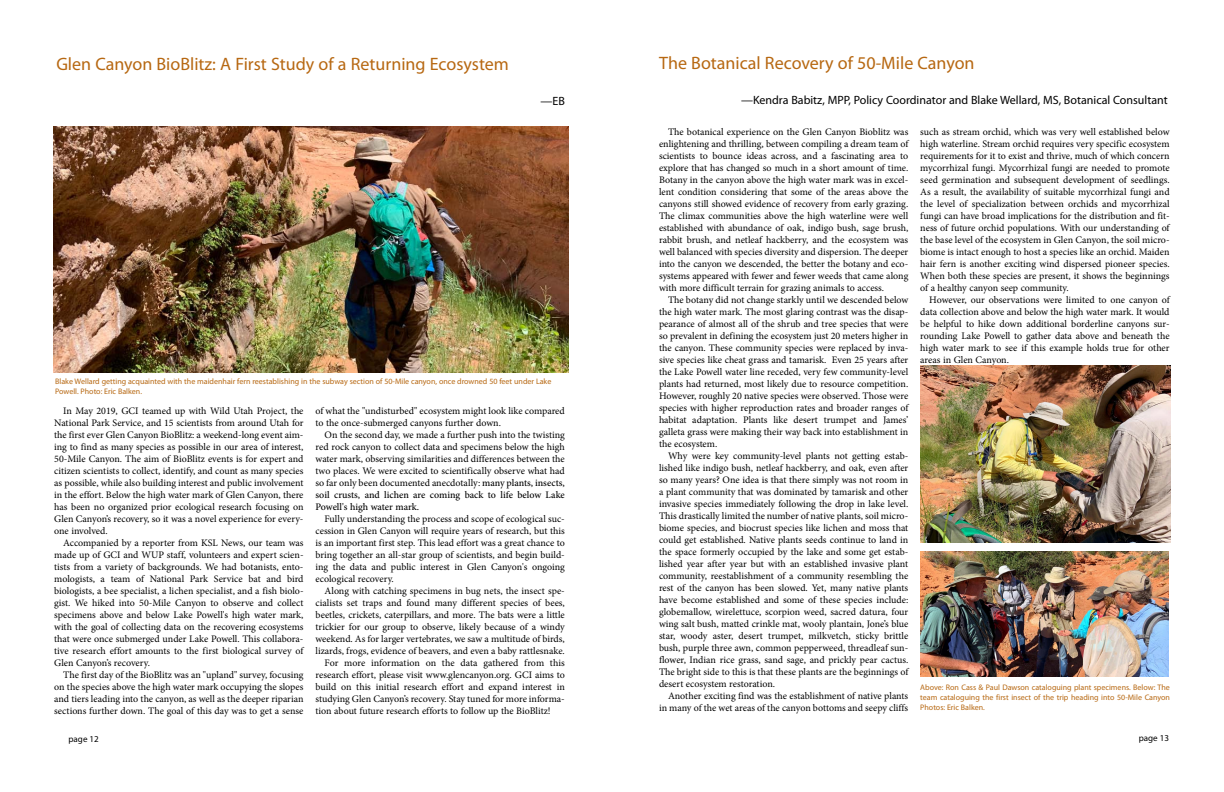
<style>
.page{position:relative;width:1224px;height:792px;background:#fff}
.page>*{position:absolute;margin:0;border:0;box-sizing:border-box;transform-origin:0 0}
.t1{font:18px "Myriad Pro";color:#b76812}
.t2{font:12px "Myriad Pro";color:#000}
.t3{font:10px/12px "Minion Pro";color:#000;text-align:justify}
.t4{font:9px "Myriad Pro";color:#000}
.t5{font:8px/9.6px "Myriad Pro";color:#b76812}
.s1{font-weight:500}
</style>
<div class="page">
<img style="left:54px;top:126px;width:514px;height:246px">
<img style="left:920px;top:366px;width:251px;height:177px">
<img style="left:920px;top:552px;width:249px;height:125px">
<h1 class="t1" style="left:56px;top:52px;width:454px">Glen Canyon BioBlitz: A First Study of a Returning Ecosystem</h1>
<p class="t2" style="left:540px;top:94px;width:26px">—EB</p>
<p class="t5" style="left:55px;top:376px;width:498px">Blake Wellard getting acquainted with the maidenhair fern reestablishing in the subway section of 50-Mile canyon, once drowned 50 feet under Lake<br>Powell. Photo: Eric Balken.</p>
<p class="t3" style="left:54px;top:405px;width:251px;text-indent:9px">In May 2019, GCI teamed up with Wild Utah Project, the National Park Service, and 15 scientists from around Utah for the first ever Glen Canyon BioBlitz: a weekend-long event aim&shy;ing to find as many species as possible in our area of interest, 50-Mile Canyon. The aim of BioBlitz events is for expert and citizen scientists to collect, identify, and count as many species as possible, while also building interest and public involvement in the effort. Below the high water mark of Glen Canyon, there has been no organized prior ecological research focusing on Glen Canyon’s recovery, so it was a novel experience for every&shy;one involved.</p>
<p class="t3" style="left:54px;top:537px;width:251px;text-indent:9px">Accompanied by a reporter from KSL News, our team was made up of GCI and WUP staff, volunteers and expert scien&shy;tists from a variety of backgrounds. We had botanists, ento&shy;mologists, a team of National Park Service bat and bird biologists, a bee specialist, a lichen specialist, and a fish biolo&shy;gist. We hiked into 50-Mile Canyon to observe and collect specimens above and below Lake Powell's high water mark, with the goal of collecting data on the recovering ecosystems that were once submerged under Lake Powell. This collabora&shy;tive research effort amounts to the first biological survey of Glen Canyon’s recovery.</p>
<p class="t3" style="left:54px;top:669px;width:251px;text-indent:9px">The first day of the BioBlitz was an "upland" survey, focusing on the species above the high water mark occupying the slopes and tiers leading into the canyon, as well as the deeper riparian sections further down. The goal of this day was to get a sense</p>
<p class="t3" style="left:316px;top:405px;width:251px">of what the "undisturbed" ecosystem might look like compared to the once-submerged canyons further down.</p>
<p class="t3" style="left:316px;top:429px;width:251px;text-indent:9px">On the second day, we made a further push into the twisting red rock canyon to collect data and specimens below the high water mark, observing similarities and differences between the two places. We were excited to scientifically observe what had so far only been documented anecdotally: <span class="s1">many plants, insects, soil crusts, and lichen are coming back to life below Lake Powell's high water mark.</span></p>
<p class="t3" style="left:316px;top:513px;width:251px;text-indent:9px">Fully understanding the process and scope of ecological suc&shy;cession in Glen Canyon will require years of research, but this is an important first step. This lead effort was a great chance to bring together an all-star group of scientists, and begin build&shy;ing the data and public interest in Glen Canyon's ongoing ecological recovery.</p>
<p class="t3" style="left:325px;top:585px;width:242px">Along with catching specimens in bug nets, the insect spe-</p>
<p class="t3" style="left:316px;top:597px;width:251px">cialists set traps and found many different species of bees,</p>
<p class="t3" style="left:316px;top:609px;width:251px">beetles, crickets, caterpillars, and more. The bats were a little</p>
<p class="t3" style="left:316px;top:621px;width:251px">trickier for our group to observe, likely because of a windy</p>
<p class="t3" style="left:316px;top:633px;width:251px">weekend. As for larger vertebrates, we saw a multitude of birds,</p>
<p class="t3" style="left:316px;top:645px;width:251px">lizards, frogs, evidence of beavers, and even a baby rattlesnake.</p>
<p class="t3" style="left:325px;top:657px;width:242px">For more information on the data gathered from this</p>
<p class="t3" style="left:316px;top:669px;width:251px">research effort, please visit www.glencanyon.org. GCI aims to</p>
<p class="t3" style="left:316px;top:681px;width:251px">build on this initial research effort and expand interest in</p>
<p class="t3" style="left:316px;top:693px;width:251px">studying Glen Canyon’s recovery. Stay tuned for more informa-</p>
<p class="t3" style="left:316px;top:705px;width:237px">tion about future research efforts to follow up the BioBlitz!</p>
<h1 class="t1" style="left:659px;top:51px;width:317px">The Botanical Recovery of 50-Mile Canyon</h1>
<p class="t2" style="left:741px;top:93px;width:428px">—Kendra Babitz, MPP, Policy Coordinator and Blake Wellard, MS, Botanical Consultant</p>
<p class="t3" style="left:659px;top:126px;width:251px;text-indent:9px">The botanical experience on the Glen Canyon Bioblitz was enlightening and thrilling, between compiling a dream team of scientists to bounce ideas across, and a fascinating area to explore that has changed so much in a short amount of time.<br>Botany in the canyon above the high water mark was in excel&shy;lent condition considering that some of the areas above the canyons still showed evidence of recovery from early grazing.<br>The climax communities above the high waterline were well established with abundance of oak, indigo bush, sage brush, rabbit brush, and netleaf hackberry, and the ecosystem was well balanced with species diversity and dispersion. The deeper into the canyon we descended, the better the botany and eco&shy;systems appeared with fewer and fewer weeds that came along with more difficult terrain for grazing animals to access.</p>
<p class="t3" style="left:659px;top:294px;width:251px;text-indent:9px">The botany did not change starkly until we descended below the high water mark. The most glaring contrast was the disap&shy;pearance of almost all of the shrub and tree species that were so prevalent in defining the ecosystem just 20 meters higher in the canyon. These community species were replaced by inva&shy;sive species like cheat grass and tamarisk. Even 25 years after the Lake Powell water line receded, very few community-level plants had returned, most likely due to resource competition.<br>However, roughly 20 native species were observed. Those were species with higher reproduction rates and broader ranges of habitat adaptation. Plants like desert trumpet and James’ galleta grass were making their way back into establishment in the ecosystem.</p>
<p class="t3" style="left:659px;top:450px;width:251px;text-indent:9px">Why were key community-level plants not getting estab&shy;lished like indigo bush, netleaf hackberry, and oak, even after so many years? One idea is that there simply was not room in a plant community that was dominated by tamarisk and other invasive species immediately following the drop in lake level.<br>This drastically limited the number of native plants, soil micro&shy;biome species, and biocrust species like lichen and moss that could get established. Native plants seeds continue to land in the space formerly occupied by the lake and some get estab&shy;lished year after year but with an established invasive plant community, reestablishment of a community resembling the rest of the canyon has been slowed. Yet, many native plants have become established and some of these species include: globemallow, wirelettuce, scorpion weed, sacred datura, four wing salt bush, matted crinkle mat, wooly plantain, Jone’s blue star, woody aster, desert trumpet, milkvetch, sticky brittle bush, purple three awn, common pepperweed, threadleaf sun&shy;flower, Indian rice grass, sand sage, and prickly pear cactus.<br>The bright side to this is that these plants are the beginnings of desert ecosystem restoration.</p>
<p class="t3" style="left:659px;top:690px;width:251px;text-align:right">Another exciting find was the establishment of native plants in many of the wet areas of the canyon bottoms and seepy cliffs</p>
<p class="t3" style="left:920px;top:126px;width:251px">such as stream orchid, which was very well established below high waterline. Stream orchid requires very specific ecosystem requirements for it to exist and thrive, much of which concern mycorrhizal fungi. Mycorrhizal fungi are needed to promote seed germination and subsequent development of seedlings.<br>As a result, the availability of suitable mycorrhizal fungi and the level of specialization between orchids and mycorrhizal fungi can have broad implications for the distribution and fit&shy;ness of future orchid populations. With our understanding of the base level of the ecosystem in Glen Canyon, the soil micro&shy;biome is intact enough to host a species like an orchid. Maiden hair fern is another exciting wind dispersed pioneer species.<br>When both these species are present, it shows the beginnings of a healthy canyon seep community.</p>
<p class="t3" style="left:920px;top:294px;width:251px;text-indent:9px">However, our observations were limited to one canyon of data collection above and below the high water mark. It would be helpful to hike down additional borderline canyons sur&shy;rounding Lake Powell to gather data above and beneath the high water mark to see if this example holds true for other areas in Glen Canyon.</p>
<p class="t5" style="left:920px;top:683px;width:251px;text-align:justify">Above: Ron Cass &amp; Paul Dawson cataloguing plant specimens. Below: The team cataloguing the first insect of the trip heading into 50-Mile Canyon Photos: Eric Balken.</p>
<p class="t4" style="left:69px;top:733px;width:32px">page 12</p>
<p class="t4" style="left:1139px;top:733px;width:32px">page 13</p>
</div>
